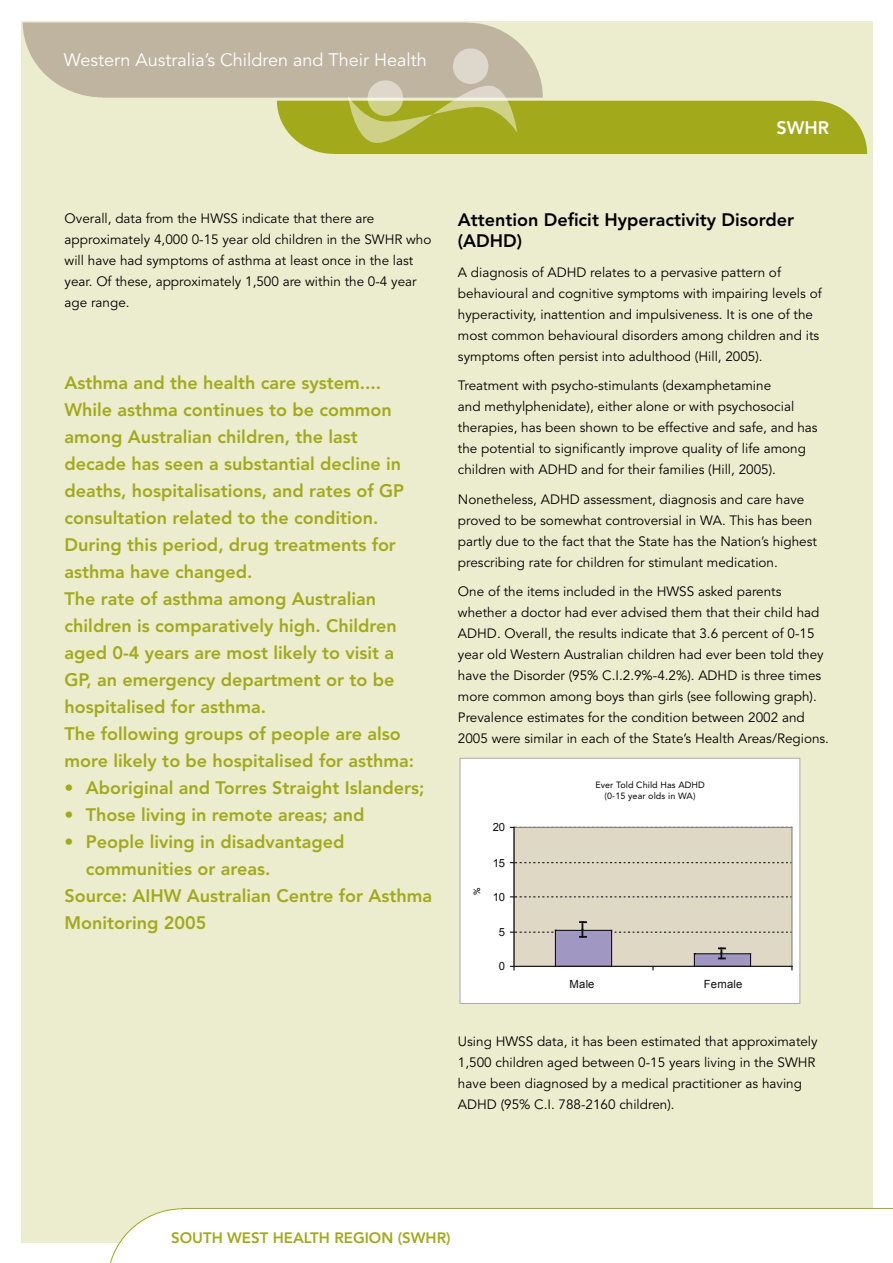
<style>
.page{position:relative;width:893px;height:1263px;background:#fff}
.page>*{position:absolute;margin:0;border:0;box-sizing:border-box;transform-origin:0 0}
.t1{font:800 18px/27px "Avenir";color:#a2a91b}
.body_copy{font:800 18px/21px "Avenir";color:#000}
.t2{font:18px "Avenir";color:#fff}
.t3{font:800 18px "Avenir";color:#fff}
.t4{font:800 15px "Avenir";color:#a2a91b}
.body_copy-2{font:13.5px/21px "Avenir";color:#000}
.t5{font:11.25px "Arial";letter-spacing:.02em;color:#100f0f}
.t6{font:9px/10.8px "Avenir";letter-spacing:.01em;color:#000;text-align:center}
.t7{font:9px "Arial";color:#100f0f}
</style>
<div class="page">
<div style="left:21px;top:21px;width:852px;height:1222px;background:#ecedcf"></div>
<div style="left:110px;top:1208px;width:783px;height:55px;background:#fff"></div>
<svg style="left:22px;top:22px;width:845px;height:132px"></svg>
<div style="left:453px;top:48px;width:35px;height:36px;background:#ddd7cc;border-radius:50%"></div>
<div style="left:460px;top:758px;width:340px;height:245px;background:#fff"></div>
<div style="left:460px;top:758px;width:340px;height:246px;border:1px solid #aaa"></div>
<div style="left:514px;top:827px;width:278px;height:139px;background:#ded8c4"></div>
<hr style="left:791px;top:827px;width:1px;height:139px;background:#84817e">
<div style="left:555px;top:930px;width:57px;height:36px;background:#a097c2"></div>
<hr style="left:611px;top:930px;width:1px;height:36px;background:#100f0f">
<hr style="left:555px;top:930px;width:1px;height:36px;background:#100f0f">
<div style="left:694px;top:954px;width:56px;height:12px;background:#a097c2"></div>
<hr style="left:694px;top:953px;width:56px;height:1px;background:#100f0f">
<svg style="left:750px;top:954px;width:1px;height:12px"></svg>
<svg style="left:694px;top:954px;width:1px;height:12px"></svg>
<svg style="left:719px;top:947px;width:6px;height:12px"></svg>
<hr style="left:513px;top:827px;width:2px;height:139px;background:#100f0f">
<svg style="left:510px;top:921px;width:282px;height:17px"></svg>
<svg style="left:510px;top:896px;width:281px;height:1px"></svg>
<svg style="left:510px;top:862px;width:282px;height:1px"></svg>
<svg style="left:510px;top:827px;width:281px;height:1px"></svg>
<hr style="left:514px;top:966px;width:278px;height:1px;background:#100f0f">
<p class="t2" style="left:64px;top:49px;width:364px">Western Australia’s Children and Their Health</p>
<p class="t3" style="left:776px;top:117px;width:54px">SWHR</p>
<p class="body_copy-2" style="left:65px;top:208px;width:368px">Overall, data from the HWSS indicate that there are approximately 4,000 0-15 year old children in the SWHR who will have had symptoms of asthma at least once in the last year. Of these, approximately 1,500 are within the 0-4 year age range.</p>
<p class="body_copy" style="left:458px;top:209px;width:338px">Attention Deficit Hyperactivity Disorder (ADHD)</p>
<p class="body_copy-2" style="left:458px;top:262px;width:365px">A diagnosis of ADHD relates to a pervasive pattern of behavioural and cognitive symptoms with impairing levels of hyperactivity, inattention and impulsiveness. It is one of the most common behavioural disorders among children and its symptoms often persist into adulthood (Hill, 2005).</p>
<p class="body_copy-2" style="left:458px;top:375px;width:361px">Treatment with psycho-stimulants (dexamphetamine<br>and methylphenidate), either alone or with psychosocial therapies, has been shown to be effective and safe, and has the potential to significantly improve quality of life among children with ADHD and for their families (Hill, 2005).</p>
<p class="body_copy-2" style="left:458px;top:489px;width:360px">Nonetheless, ADHD assessment, diagnosis and care have proved to be somewhat controversial in WA. This has been partly due to the fact that the State has the Nation’s highest prescribing rate for children for stimulant medication.</p>
<p class="body_copy-2" style="left:458px;top:581px;width:373px">One of the items included in the HWSS asked parents whether a doctor had ever advised them that their child had ADHD. Overall, the results indicate that 3.6 percent of 0-15 year old Western Australian children had ever been told they have the Disorder (95% C.I.2.9%-4.2%). ADHD is three times more common among boys than girls (see following graph).<br>Prevalence estimates for the condition between 2002 and 2005 were similar in each of the State’s Health Areas/Regions.</p>
<p class="t1" style="left:65px;top:369px;width:351px">Asthma and the health care system....<br>While asthma continues to be common among Australian children, the last decade has seen a substantial decline in deaths, hospitalisations, and rates of GP consultation related to the condition.<br>During this period, drug treatments for asthma have changed.<br>The rate of asthma among Australian children is comparatively high. Children aged 0-4 years are most likely to visit a GP, an emergency department or to be hospitalised for asthma.<br>The following groups of people are also more likely to be hospitalised for asthma:</p>
<p class="t1" style="left:65px;top:774px;width:361px">• Aboriginal and Torres Straight Islanders;</p>
<p class="t1" style="left:65px;top:801px;width:301px">• Those living in remote areas; and</p>
<p class="t1" style="left:65px;top:828px;width:282px">• People living in disadvantaged</p>
<p class="t1" style="left:86px;top:855px;width:186px">communities or areas.</p>
<p class="t1" style="left:65px;top:882px;width:369px">Source: AIHW Australian Centre for Asthma</p>
<p class="t1" style="left:65px;top:909px;width:143px">Monitoring 2005</p>
<p class="t6" style="left:595px;top:780px;width:111px">Ever Told Child Has ADHD (0-15 year olds in WA)</p>
<p class="t5" style="left:493px;top:821px;width:14px">20</p>
<p class="t5" style="left:493px;top:856px;width:14px">15</p>
<p class="t6" style="left:472px;top:895px;width:9px;rotate:-90deg">%</p>
<p class="t5" style="left:493px;top:890px;width:14px">10</p>
<p class="t5" style="left:499px;top:926px;width:8px">5</p>
<p class="t5" style="left:499px;top:960px;width:8px">0</p>
<p class="t5" style="left:569px;top:977px;width:26px">Male</p>
<p class="t5" style="left:704px;top:977px;width:40px">Female</p>
<p class="body_copy-2" style="left:458px;top:1031px;width:361px">Using HWSS data, it has been estimated that approximately 1,500 children aged between 0-15 years living in the SWHR have been diagnosed by a medical practitioner as having ADHD (95% C.I. 788-2160 children).</p>
<p class="t6" style="left:571px;top:1059px;width:180px">Injured in the Last 12 Months and Required</p>
<p class="t7" style="left:490px;top:1094px;width:12px">25</p>
<p class="t4" style="left:171px;top:1229px;width:281px">SOUTH WEST HEALTH REGION (SWHR)</p>
</div>
